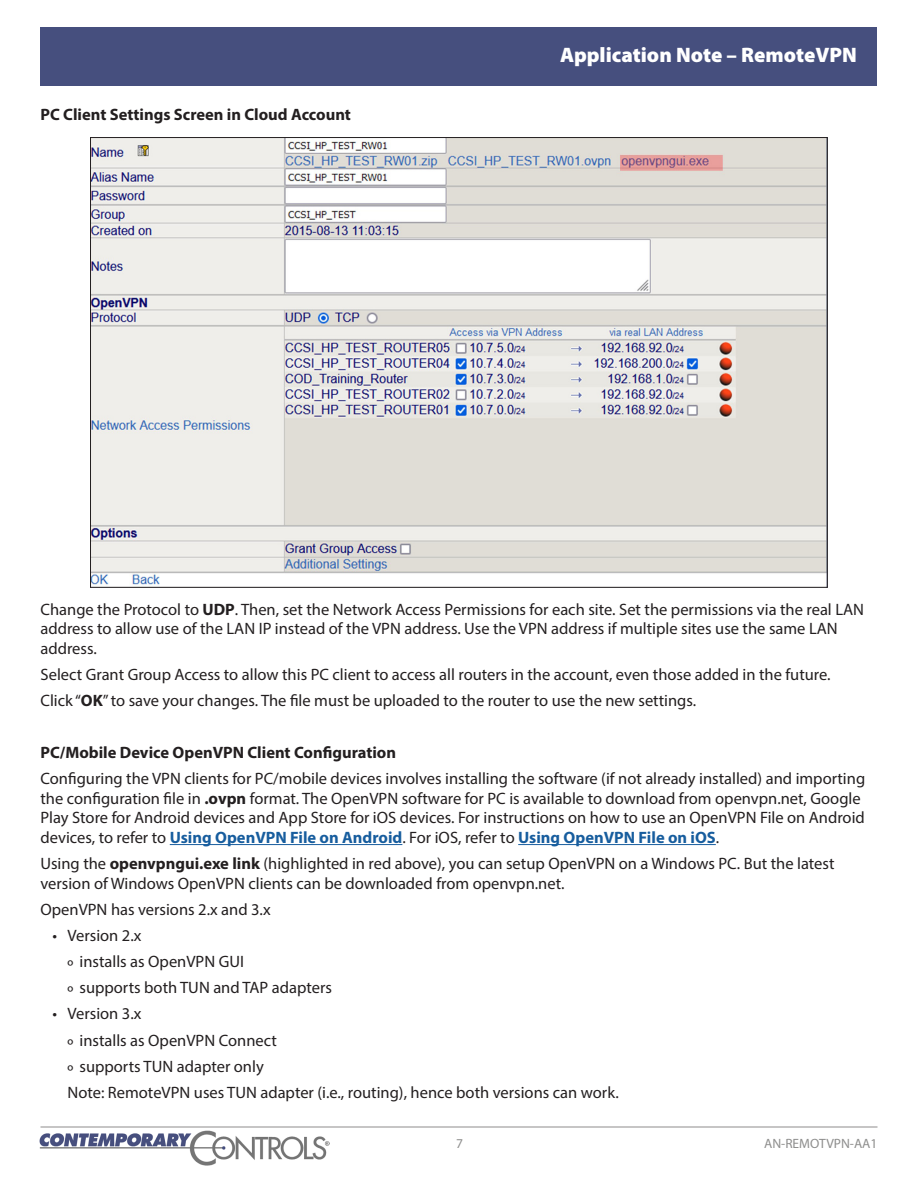
<style>
.page{position:relative;width:918px;height:1188px;background:#fff}
.page>*{position:absolute;margin:0;border:0;box-sizing:border-box;transform-origin:0 0}
.t1{font:900 21px "Myriad Pro";color:#fff}
.Body_Text{font:16.5px/19.5px "Myriad Pro";color:#231f20}
.Body_Text-2{font:700 16.5px "Myriad Pro";color:#231f20}
.t2{font:13.5px "Myriad Pro";color:#8e8e8d}
.s1{font-weight:700}
.s2{font-weight:700;color:#175d9e}
</style>
<div class="page">
<hr style="left:40px;top:1127px;width:838px;height:1px;background:#8e8d8c">
<div style="left:40px;top:27px;width:838px;height:59px;background:#464f7e"></div>
<img style="left:40px;top:1131px;width:290px;height:35px">
<hr style="left:170px;top:844px;width:232px;height:1px;background:#175d9e">
<hr style="left:518px;top:844px;width:198px;height:1px;background:#175d9e">
<img style="left:92px;top:139px;width:734px;height:446px">
<p class="Body_Text-2" style="left:40px;top:104px;width:312px">PC Client Settings Screen in Cloud Account</p>
<p class="t1" style="left:560px;top:41px;width:298px">Application Note – RemoteVPN</p>
<p class="Body_Text" style="left:40px;top:599px;width:825px">Change the Protocol to <span class="s1">UDP</span>. Then, set the Network Access Permissions for each site. Set the permissions via the real LAN address to allow use of the LAN IP instead of the VPN address. Use the VPN address if multiple sites use the same LAN address.</p>
<p class="Body_Text" style="left:40px;top:664px;width:792px">Select Grant Group Access to allow this PC client to access all routers in the account, even those added in the future.</p>
<p class="Body_Text" style="left:40px;top:690px;width:657px">Click “<span class="s1">OK</span>” to save your changes. The file must be uploaded to the router to use the new settings.</p>
<p class="Body_Text-2" style="left:40px;top:742px;width:357px">PC/Mobile Device OpenVPN Client Configuration</p>
<p class="Body_Text" style="left:40px;top:769px;width:826px">Configuring the VPN clients for PC/mobile devices involves installing the software (if not already installed) and importing the configuration file in <span class="s1">.ovpn</span> format. The OpenVPN software for PC is available to download from openvpn.net, Google Play Store for Android devices and App Store for iOS devices. For instructions on how to use an OpenVPN File on Android devices, to refer to <span class="s2">Using OpenVPN File on Android</span>. For iOS, refer to <span class="s2">Using OpenVPN File on iOS</span>.</p>
<p class="Body_Text" style="left:40px;top:854px;width:796px">Using the <span class="s1">openvpngui.exe link</span> (highlighted in red above), you can setup OpenVPN on a Windows PC. But the latest version of Windows OpenVPN clients can be downloaded from openvpn.net.</p>
<p class="Body_Text" style="left:40px;top:899px;width:232px">OpenVPN has versions 2.x and 3.x</p>
<p class="Body_Text" style="left:52px;top:925px;width:90px">• Version 2.x</p>
<p class="Body_Text" style="left:68px;top:952px;width:178px">o installs as OpenVPN GUI</p>
<p class="Body_Text" style="left:68px;top:978px;width:266px">o supports both TUN and TAP adapters</p>
<p class="Body_Text" style="left:52px;top:1004px;width:90px">• Version 3.x</p>
<p class="Body_Text" style="left:67px;top:1030px;width:211px">o installs as OpenVPN Connect</p>
<p class="Body_Text" style="left:67px;top:1056px;width:198px">o supports TUN adapter only</p>
<p class="Body_Text" style="left:67px;top:1082px;width:553px">Note: RemoteVPN uses TUN adapter (i.e., routing), hence both versions can work.</p>
<p class="t2" style="left:456px;top:1135px;width:8px">7</p>
<p class="t2" style="left:764px;top:1135px;width:115px">AN-REMOTVPN-AA1</p>
</div>
